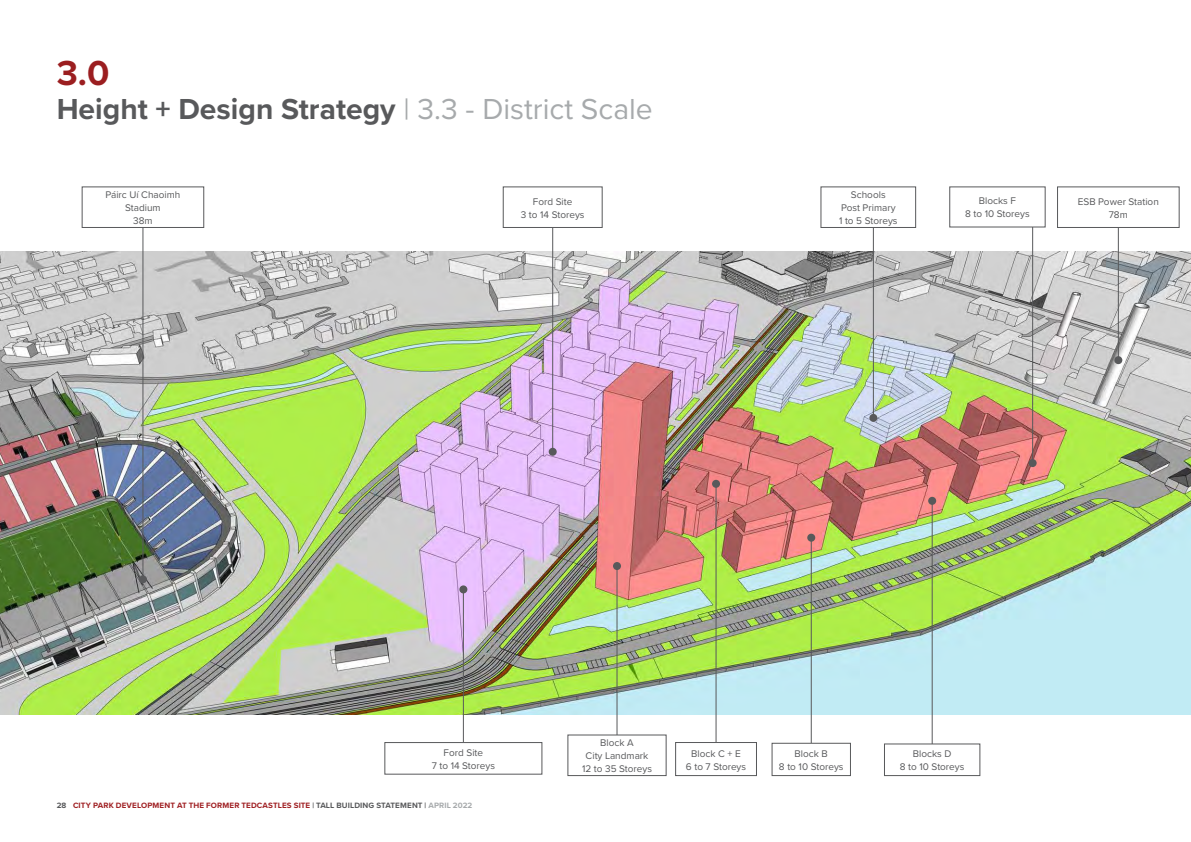
<style>
.page{position:relative;width:1191px;height:842px;background:#fff}
.page>*{position:absolute;margin:0;border:0;box-sizing:border-box;transform-origin:0 0}
.t1{font:700 36px "Proxima Nova";color:#9b1e20}
.t2{font:700 30px "Proxima Nova";color:#58595b}
.Annotation_Style{font:10px "Proxima Nova";color:#58595b}
.t3{font:700 8px "Proxima Nova";letter-spacing:.02em;color:#9f1f22}
.s1{font-weight:400;color:#a7aaac}
.s2{color:#58595b}
.s3{color:#a7aaac}
</style>
<div class="page">
<img style="left:0;top:252px;width:1191px;height:463px">
<hr style="left:552px;top:226px;width:1px;height:226px;background:#58595b">
<div style="left:549px;top:448px;width:8px;height:8px;background:#58595b;border-radius:50%"></div>
<hr style="left:142px;top:223px;width:1px;height:356px;background:#58595b">
<div style="left:139px;top:575px;width:8px;height:8px;background:#58595b;border-radius:50%"></div>
<hr style="left:873px;top:226px;width:1px;height:192px;background:#58595b">
<div style="left:869px;top:414px;width:8px;height:8px;background:#58595b;border-radius:50%"></div>
<hr style="left:1032px;top:226px;width:1px;height:237px;background:#58595b">
<div style="left:1028px;top:459px;width:8px;height:8px;background:#58595b;border-radius:50%"></div>
<hr style="left:1117px;top:226px;width:1px;height:134px;background:#58595b">
<div style="left:1114px;top:356px;width:8px;height:8px;background:#58595b;border-radius:50%"></div>
<hr style="left:463px;top:589px;width:1px;height:167px;background:#58595b">
<div style="left:459px;top:585px;width:8px;height:8px;background:#58595b;border-radius:50%"></div>
<hr style="left:616px;top:566px;width:1px;height:182px;background:#58595b">
<div style="left:613px;top:562px;width:8px;height:8px;background:#58595b;border-radius:50%"></div>
<hr style="left:810px;top:538px;width:1px;height:220px;background:#58595b">
<div style="left:807px;top:534px;width:8px;height:8px;background:#58595b;border-radius:50%"></div>
<hr style="left:931px;top:501px;width:1px;height:258px;background:#58595b">
<div style="left:928px;top:497px;width:8px;height:8px;background:#58595b;border-radius:50%"></div>
<hr style="left:715px;top:484px;width:1px;height:274px;background:#58595b">
<div style="left:712px;top:480px;width:8px;height:8px;background:#58595b;border-radius:50%"></div>
<div style="left:384px;top:742px;width:158px;height:33px;border:1px solid #58595b"></div>
<div style="left:568px;top:735px;width:98px;height:40px;background:#fff"></div>
<div style="left:567px;top:734px;width:99px;height:42px;border:1px solid #58595b"></div>
<div style="left:675px;top:742px;width:81px;height:33px;background:#fff"></div>
<div style="left:675px;top:742px;width:82px;height:34px;border:1px solid #58595b"></div>
<div style="left:772px;top:743px;width:78px;height:32px;background:#fff"></div>
<div style="left:771px;top:743px;width:80px;height:33px;border:1px solid #58595b"></div>
<div style="left:884px;top:744px;width:96px;height:31px;background:#fff"></div>
<div style="left:884px;top:743px;width:96px;height:33px;border:1px solid #58595b"></div>
<div style="left:503px;top:186px;width:99px;height:42px;border:1px solid #58595b"></div>
<div style="left:82px;top:187px;width:122px;height:40px;background:#fff"></div>
<div style="left:82px;top:186px;width:122px;height:42px;border:1px solid #58595b"></div>
<div style="left:820px;top:186px;width:96px;height:42px;border:1px solid #58595b"></div>
<div style="left:1057px;top:186px;width:122px;height:42px;border:1px solid #58595b"></div>
<h1 class="t1" style="left:57px;top:46px;width:54px">3.0</h1>
<h1 class="t2" style="left:57px;top:86px;width:597px">Height + Design Strategy <span class="s1">| 3.3 - District Scale</span></h1>
<p class="Annotation_Style" style="left:105px;top:187px;width:76px">Páirc Uí Chaoimh</p>
<p class="Annotation_Style" style="left:125px;top:200px;width:37px">Stadium</p>
<p class="Annotation_Style" style="left:133px;top:213px;width:21px">38m</p>
<p class="Annotation_Style" style="left:533px;top:194px;width:41px">Ford Site</p>
<p class="Annotation_Style" style="left:521px;top:207px;width:65px">3 to 14 Storeys</p>
<p class="Annotation_Style" style="left:851px;top:187px;width:36px">Schools</p>
<p class="Annotation_Style" style="left:841px;top:200px;width:56px">Post Primary</p>
<p class="Annotation_Style" style="left:839px;top:213px;width:60px">1 to 5 Storeys</p>
<p class="Annotation_Style" style="left:979px;top:194px;width:39px">Blocks F</p>
<p class="Annotation_Style" style="left:965px;top:207px;width:66px">8 to 10 Storeys</p>
<p class="Annotation_Style" style="left:1077px;top:194px;width:83px">ESB Power Station</p>
<p class="Annotation_Style" style="left:1108px;top:207px;width:21px">78m</p>
<p class="Annotation_Style" style="left:443px;top:745px;width:41px">Ford Site</p>
<p class="Annotation_Style" style="left:432px;top:758px;width:65px">7 to 14 Storeys</p>
<p class="t3" style="left:57px;top:799px;width:417px"><span class="s2">28</span> CITY PARK DEVELOPMENT AT THE FORMER TEDCASTLES SITE <span class="s2">| TALL BUILDING STATEMENT |</span> <span class="s3">APRIL 2022</span></p>
<p class="Annotation_Style" style="left:600px;top:735px;width:35px">Block A</p>
<p class="Annotation_Style" style="left:585px;top:748px;width:64px">City Landmark</p>
<p class="Annotation_Style" style="left:582px;top:761px;width:71px">12 to 35 Storeys</p>
<p class="Annotation_Style" style="left:691px;top:746px;width:51px">Block C + E</p>
<p class="Annotation_Style" style="left:686px;top:759px;width:62px">6 to 7 Storeys</p>
<p class="Annotation_Style" style="left:794px;top:746px;width:35px">Block B</p>
<p class="Annotation_Style" style="left:779px;top:759px;width:66px">8 to 10 Storeys</p>
<p class="Annotation_Style" style="left:913px;top:746px;width:40px">Blocks D</p>
<p class="Annotation_Style" style="left:900px;top:759px;width:66px">8 to 10 Storeys</p>
</div>
